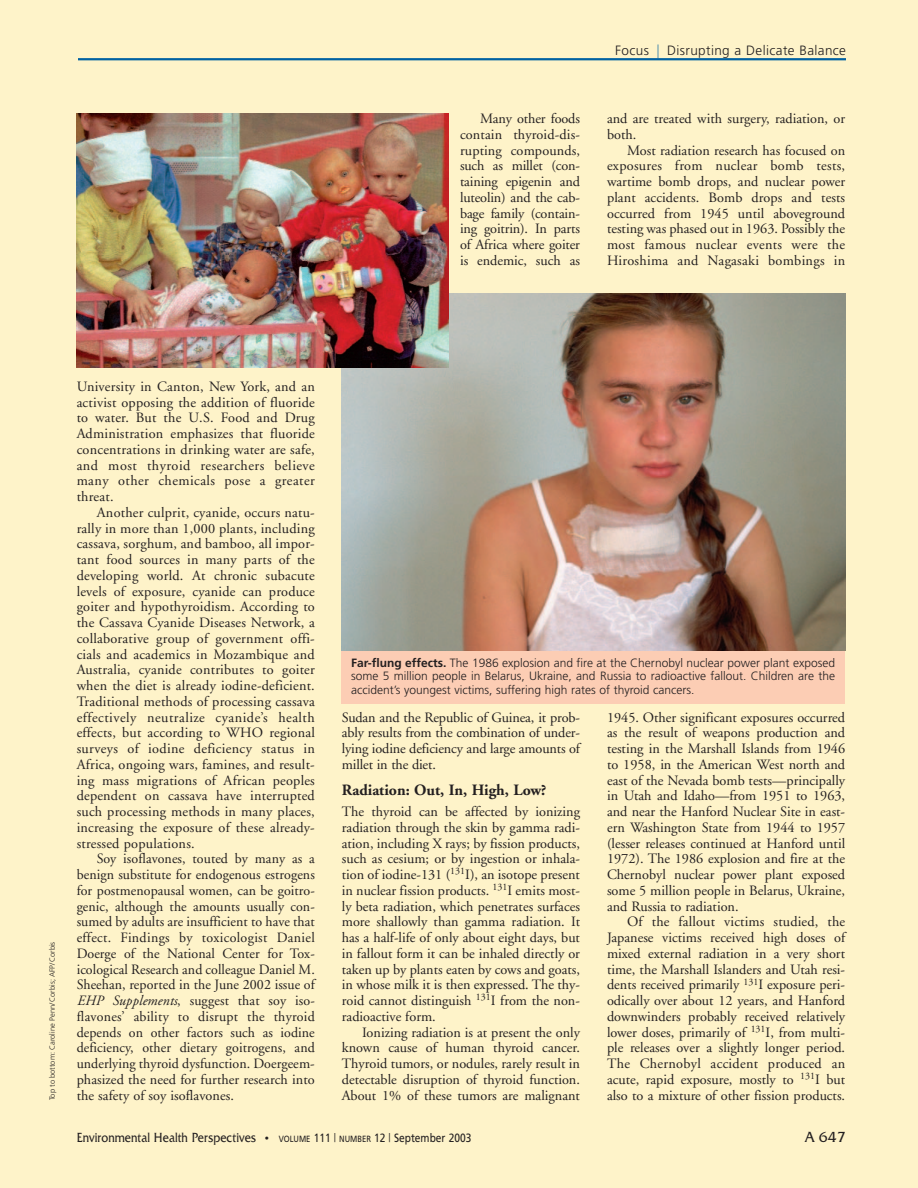
<style>
.page{position:relative;width:918px;height:1188px;background:#fef3c9}
.page>*{position:absolute;margin:0;border:0;box-sizing:border-box;transform-origin:0 0}
.t1{font:700 15.75px "Adobe Garamond";color:#231f20}
.t2{font:15px "Friz Quadrata IT Cby BT";color:#231f20}
.t3{font:14.25px/15.8px "Adobe Garamond";color:#231f20;text-align:justify}
.t4{font:13.5px "Friz Quadrata IT Cby BT";color:#231f20;scale:.85 1}
.t5{font:300 13.5px "Frutiger";letter-spacing:.03em;color:#231f20}
.t6{font:300 12px/13.5px "Frutiger";color:#231f20;text-align:justify}
.t7{font:300 7.5px "Frutiger";color:#231f20}
.s1{font-size:18px;color:#0061a2}
.s2{font-style:italic}
.s3{font-weight:700}
.s4{font-size:10.5px}
.s5{font-family:"Frutiger";font-size:9px}
.s6{font-family:"Frutiger";font-size:12px}
.s7{font-family:"Frutiger";font-weight:300;font-size:12px}
</style>
<div class="page">
<div style="left:341px;top:650px;width:504px;height:54px;background:#fccdb4"></div>
<hr style="left:78px;top:58px;width:768px;height:2px;background:#0061a2">
<img style="left:342px;top:294px;width:503px;height:356px">
<img style="left:77px;top:113px;width:371px;height:255px">
<p class="t3" style="left:460px;top:112px;width:122px;text-indent:20px">Many other foods contain thyroid-dis&shy;rupting compounds, such as millet (con&shy;taining epigenin and luteolin) and the cab&shy;bage family (contain&shy;ing goitrin). In parts of Africa where goiter is endemic, such as</p>
<p class="t5" style="left:615px;top:45px;width:232px">Focus <span class="s1">|</span> Disrupting a Delicate Balance</p>
<p class="t3" style="left:607px;top:112px;width:240px">and are treated with surgery, radiation, or both.</p>
<p class="t3" style="left:607px;top:143px;width:240px;text-indent:20px">Most radiation research has focused on exposures from nuclear bomb tests, wartime bomb drops, and nuclear power plant accidents. Bomb drops and tests occurred from 1945 until aboveground testing was phased out in 1963. Possibly the most famous nuclear events were the Hiroshima and Nagasaki bombings in</p>
<p class="t7" style="left:49px;top:1100px;width:160px;rotate:-90deg">Top to bottom: Caroline Penn/Corbis; AFP/Corbis</p>
<p class="t3" style="left:77px;top:380px;width:240px">University in Canton, New York, and an activist opposing the addition of fluoride to water. But the U.S. Food and Drug Administration emphasizes that fluoride concentrations in drinking water are safe, and most thyroid researchers believe many other chemicals pose a greater threat.</p>
<p class="t3" style="left:77px;top:506px;width:240px;text-indent:20px">Another culprit, cyanide, occurs natu&shy;rally in more than 1,000 plants, including cassava, sorghum, and bamboo, all impor&shy;tant food sources in many parts of the developing world. At chronic subacute levels of exposure, cyanide can produce goiter and hypothyroidism. According to the Cassava Cyanide Diseases Network, a collaborative group of government offi&shy;cials and academics in Mozambique and Australia, cyanide contributes to goiter when the diet is already iodine-deficient.<br>Traditional methods of processing cassava effectively neutralize cyanide’s health effects, but according to WHO regional surveys of iodine deficiency status in Africa, ongoing wars, famines, and result&shy;ing mass migrations of African peoples dependent on cassava have interrupted such processing methods in many places, increasing the exposure of these already&shy;stressed populations.</p>
<p class="t3" style="left:77px;top:852px;width:240px;text-indent:20px">Soy isoflavones, touted by many as a benign substitute for endogenous estrogens for postmenopausal women, can be goitro&shy;genic, although the amounts usually con&shy;sumed by adults are insufficient to have that effect. Findings by toxicologist Daniel Doerge of the National Center for Tox&shy;icological Research and colleague Daniel M.<br>Sheehan, reported in the June 2002 issue of <span class="s2">EHP Supplements</span>, suggest that soy iso&shy;flavones’ ability to disrupt the thyroid depends on other factors such as iodine deficiency, other dietary goitrogens, and underlying thyroid dysfunction. Doergeem&shy;phasized the need for further research into the safety of soy isoflavones.</p>
<p class="t6" style="left:351px;top:657px;width:485px"><span class="s3">Far-flung effects.</span> The 1986 explosion and fire at the Chernobyl nuclear power plant exposed some 5 million people in Belarus, Ukraine, and Russia to radioactive fallout. Children are the accident’s youngest victims, suffering high rates of thyroid cancers.</p>
<p class="t3" style="left:342px;top:710px;width:240px">Sudan and the Republic of Guinea, it prob&shy;ably results from the combination of under&shy;lying iodine deficiency and large amounts of millet in the diet.</p>
<p class="t1" style="left:342px;top:784px;width:206px">Radiation: Out, In, High, Low?</p>
<p class="t3" style="left:342px;top:805px;width:240px">The thyroid can be affected by ionizing radiation through the skin by gamma radi&shy;ation, including X rays; by fission products, such as cesium; or by ingestion or inhala&shy;tion of iodine-131 (<sup>131</sup>I), an isotope present in nuclear fission products. <sup>131</sup>I emits most&shy;ly beta radiation, which penetrates surfaces more shallowly than gamma radiation. It has a half-life of only about eight days, but in fallout form it can be inhaled directly or taken up by plants eaten by cows and goats, in whose milk it is then expressed. The thy&shy;roid cannot distinguish <sup>131</sup>I from the non&shy;radioactive form.</p>
<p class="t3" style="left:342px;top:1025px;width:240px;text-indent:20px">Ionizing radiation is at present the only known cause of human thyroid cancer.<br>Thyroid tumors, or nodules, rarely result in detectable disruption of thyroid function.<br>About 1% of these tumors are malignant</p>
<p class="t3" style="left:607px;top:710px;width:240px">1945. Other significant exposures occurred as the result of weapons production and testing in the Marshall Islands from 1946 to 1958, in the American West north and east of the Nevada bomb tests—principally in Utah and Idaho—from 1951 to 1963, and near the Hanford Nuclear Site in east&shy;ern Washington State from 1944 to 1957 (lesser releases continued at Hanford until 1972). The 1986 explosion and fire at the Chernobyl nuclear power plant exposed some 5 million people in Belarus, Ukraine, and Russia to radiation.</p>
<p class="t3" style="left:607px;top:915px;width:240px;text-indent:20px">Of the fallout victims studied, the Japanese victims received high doses of mixed external radiation in a very short time, the Marshall Islanders and Utah resi&shy;dents received primarily <sup>131</sup>I exposure peri&shy;odically over about 12 years, and Hanford downwinders probably received relatively lower doses, primarily of <sup>131</sup>I, from multi&shy;ple releases over a slightly longer period.<br>The Chernobyl accident produced an acute, rapid exposure, mostly to <sup>131</sup>I but</p>
<p class="t3" style="left:607px;top:1088px;width:240px">also to a mixture of other fission products.</p>
<p class="t4" style="left:77px;top:1133px;width:466px">Environmental Health Perspectives <span class="s4">•</span> <span class="s5">VOLUME</span> <span class="s6">111</span> <span class="s7">|</span> <span class="s5">NUMBER</span> <span class="s6">12</span> <span class="s7">|</span> <span class="s6">September 2003</span></p>
<p class="t2" style="left:805px;top:1131px;width:42px">A 647</p>
</div>
